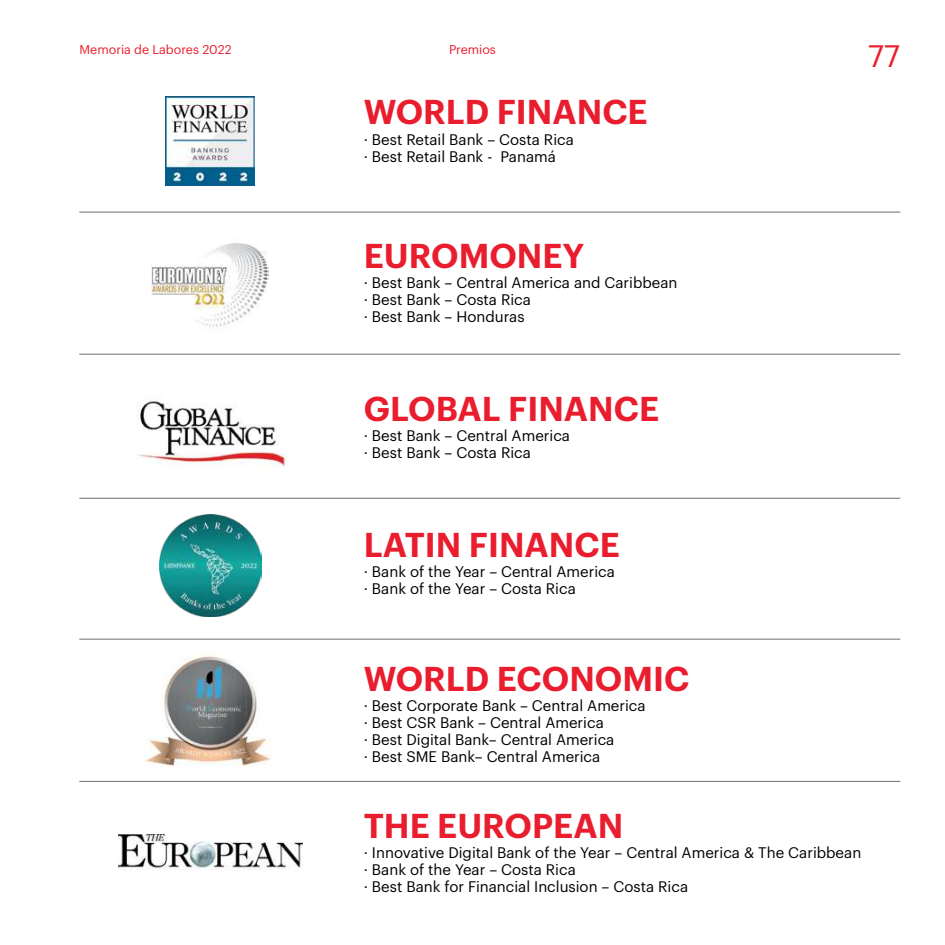
<style>
.page{position:relative;width:945px;height:945px;background:#fff}
.page>*{position:absolute;margin:0;border:0;box-sizing:border-box;transform-origin:0 0}
.t1{font:600 33.75px "Graphik";color:#e91d2d}
.t2{font:30.38px "Graphik";color:#e91d2d}
.t3{font:15px/16.9px "Graphik";color:#000}
.t4{font:12.5px "Graphik";color:#e91d2d}
</style>
<div class="page">
<img style="left:118px;top:834px;width:184px;height:36px">
<img style="left:138px;top:401px;width:149px;height:66px">
<img style="left:166px;top:97px;width:89px;height:88px">
<img style="left:152px;top:243px;width:117px;height:84px">
<hr style="left:80px;top:212px;width:820px;height:1px;background:#6d6e71">
<hr style="left:80px;top:354px;width:820px;height:1px;background:#6d6e71">
<hr style="left:80px;top:498px;width:820px;height:1px;background:#6d6e71">
<hr style="left:80px;top:639px;width:820px;height:1px;background:#6d6e71">
<hr style="left:80px;top:781px;width:820px;height:1px;background:#6d6e71">
<img style="left:159px;top:515px;width:102px;height:102px">
<img style="left:145px;top:655px;width:127px;height:111px">
<p class="t4" style="left:80px;top:40px;width:153px">Memoria de Labores 2022</p>
<p class="t4" style="left:449px;top:40px;width:48px">Premios</p>
<h2 class="t2" style="left:868px;top:33px;width:33px">77</h2>
<h1 class="t1" style="left:364px;top:86px;width:285px">WORLD FINANCE</h1>
<p class="t3" style="left:364px;top:130px;width:212px">· Best Retail Bank – Costa Rica · Best Retail Bank - Panamá</p>
<h1 class="t1" style="left:364px;top:230px;width:222px">EUROMONEY</h1>
<p class="t3" style="left:364px;top:273px;width:315px">· Best Bank – Central America and Caribbean · Best Bank – Costa Rica<br>· Best Bank – Honduras</p>
<h1 class="t1" style="left:364px;top:383px;width:297px">GLOBAL FINANCE</h1>
<p class="t3" style="left:364px;top:426px;width:208px">· Best Bank – Central America · Best Bank – Costa Rica</p>
<h1 class="t1" style="left:364px;top:519px;width:258px">LATIN FINANCE</h1>
<p class="t3" style="left:364px;top:562px;width:253px">· Bank of the Year – Central America · Bank of the Year – Costa Rica</p>
<h1 class="t1" style="left:364px;top:653px;width:327px">WORLD ECONOMIC</h1>
<p class="t3" style="left:364px;top:696px;width:283px">· Best Corporate Bank – Central America · Best CSR Bank – Central America<br>· Best Digital Bank– Central America<br>· Best SME Bank– Central America</p>
<h1 class="t1" style="left:364px;top:800px;width:261px">THE EUROPEAN</h1>
<p class="t3" style="left:364px;top:843px;width:499px">· Innovative Digital Bank of the Year – Central America &amp; The Caribbean · Bank of the Year – Costa Rica<br>· Best Bank for Financial Inclusion – Costa Rica</p>
</div>
